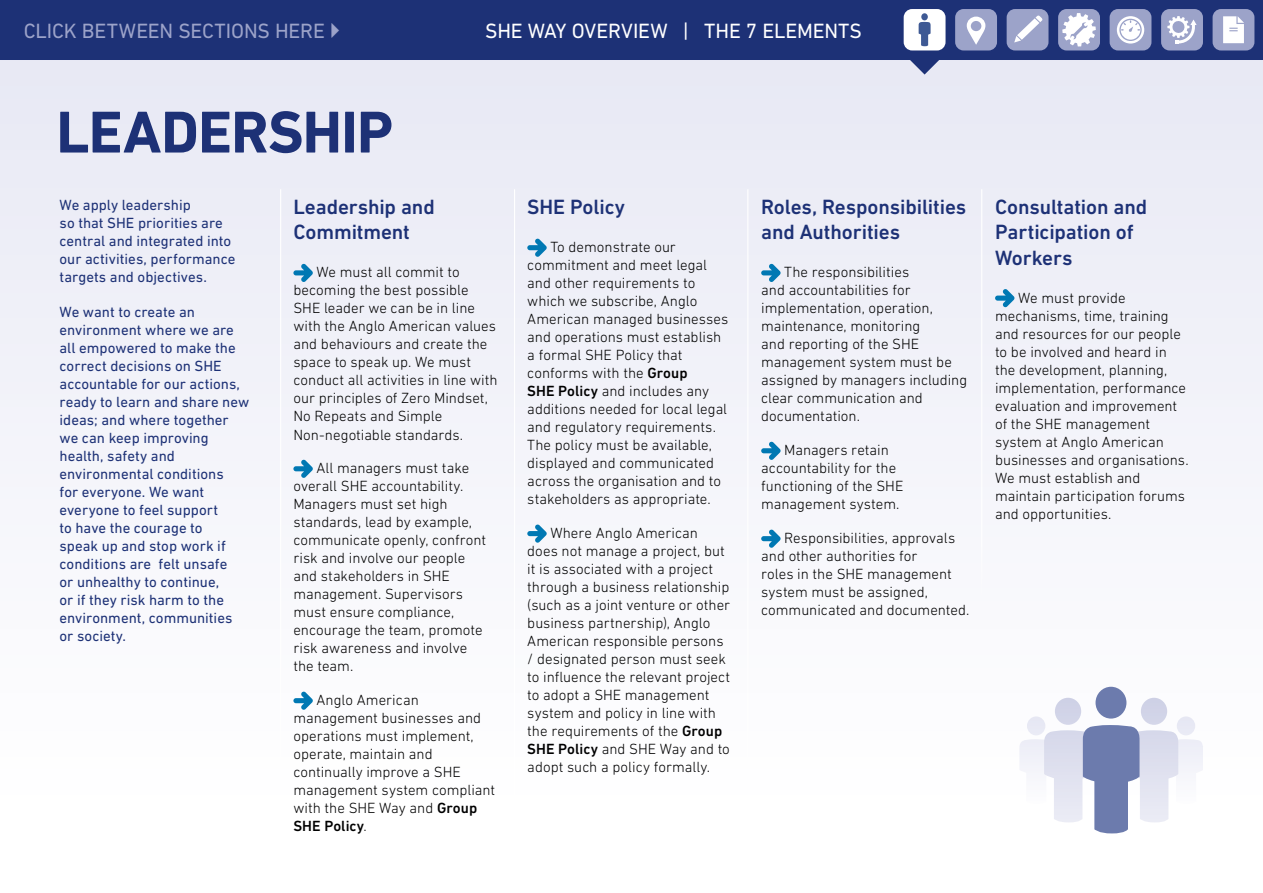
<style>
.page{position:relative;width:1263px;height:893px;background:#fff}
.page>*{position:absolute;margin:0;border:0;box-sizing:border-box;transform-origin:0 0}
.t1{font:700 60px "DIN Next LT Pro";letter-spacing:-.015em;color:#1d3176}
.t2{font:500 21px/25.2px "DIN Next LT Pro";letter-spacing:-.005em;color:#1d3176}
.t3{font:21px "DIN Next LT Pro";letter-spacing:-.01em;color:#fff}
.t4{font:21px "DIN Next LT Pro";letter-spacing:-.005em;color:#9ca3c9}
.t5{font:300 15px/18px "DIN Next LT Pro";color:#000}
.t6{font:15px/18px "DIN Next LT Pro";color:#1d3176}
.s1{font-weight:500}
</style>
<div class="page">
<div style="left:0;top:0;width:1263px;height:810px;background:#f3f4fa"></div>
<div style="left:0;top:0;width:1263px;height:60px;background:#1d3176"></div>
<div style="left:904px;top:9px;width:41px;height:41px;background:#fff;border-radius:8px"></div>
<div style="left:921px;top:13px;width:7px;height:7px;background:#3e5994;border-radius:50%"></div>
<svg style="left:919px;top:22px;width:12px;height:24px"></svg>
<svg style="left:909px;top:60px;width:31px;height:15px"></svg>
<svg style="left:293px;top:264px;width:20px;height:18px"></svg>
<svg style="left:293px;top:459px;width:20px;height:19px"></svg>
<svg style="left:293px;top:691px;width:20px;height:19px"></svg>
<svg style="left:527px;top:238px;width:20px;height:19px"></svg>
<svg style="left:527px;top:524px;width:20px;height:19px"></svg>
<svg style="left:761px;top:264px;width:20px;height:18px"></svg>
<svg style="left:761px;top:441px;width:20px;height:19px"></svg>
<svg style="left:761px;top:529px;width:20px;height:19px"></svg>
<svg style="left:995px;top:289px;width:19px;height:18px"></svg>
<hr style="left:514px;top:189px;width:1px;height:644px;background:#fff">
<hr style="left:280px;top:189px;width:1px;height:644px;background:#fff">
<hr style="left:747px;top:189px;width:1px;height:644px;background:#fff">
<hr style="left:981px;top:189px;width:1px;height:416px;background:#fff">
<div style="left:1027px;top:716px;width:18px;height:19px;background:#e6e8f4;border-radius:9px"></div>
<div style="left:1177px;top:716px;width:18px;height:19px;background:#e6e8f4;border-radius:9px"></div>
<div style="left:1141px;top:698px;width:26px;height:27px;background:#d1d3e7;border-radius:13px"></div>
<div style="left:1055px;top:698px;width:26px;height:27px;background:#d1d3e7;border-radius:13px"></div>
<div style="left:1095px;top:687px;width:31px;height:32px;background:#6c7bad;border-radius:50%"></div>
<svg style="left:1019px;top:725px;width:184px;height:108px"></svg>
<div style="left:955px;top:9px;width:42px;height:41px;background:#9ca3c9;border-radius:8px"></div>
<svg style="left:967px;top:17px;width:18px;height:28px"></svg>
<div style="left:1007px;top:9px;width:41px;height:41px;background:#9ca3c9;border-radius:8px"></div>
<svg style="left:1014px;top:15px;width:29px;height:27px"></svg>
<div style="left:1212px;top:9px;width:42px;height:41px;background:#9ca3c9;border-radius:8px"></div>
<svg style="left:1223px;top:16px;width:21px;height:27px"></svg>
<div style="left:1109px;top:9px;width:42px;height:41px;background:#9ca3c9;border-radius:8px"></div>
<svg style="left:1117px;top:16px;width:27px;height:28px"></svg>
<div style="left:1161px;top:9px;width:42px;height:41px;background:#9ca3c9;border-radius:8px"></div>
<svg style="left:1167px;top:16px;width:30px;height:27px"></svg>
<div style="left:1058px;top:9px;width:42px;height:41px;background:#9ca3c9;border-radius:8px"></div>
<svg style="left:1062px;top:13px;width:34px;height:33px"></svg>
<h2 class="t4" style="left:24px;top:19px;width:303px">CLICK BETWEEN SECTIONS HERE</h2>
<h2 class="t3" style="left:485px;top:18px;width:378px">SHE WAY OVERVIEW | THE 7 ELEMENTS</h2>
<h1 class="t1" style="left:56px;top:97px;width:338px">LEADERSHIP</h1>
<p class="t6" style="left:60px;top:195px;width:177px">We apply leadership<br>so that SHE priorities are central and integrated into our activities, performance targets and objectives.</p>
<p class="t6" style="left:60px;top:302px;width:191px">We want to create an environment where we are all empowered to make the correct decisions on SHE accountable for our actions, ready to learn and share new ideas; and where together we can keep improving health, safety and environmental conditions<br>for everyone. We want everyone to feel support<br>to have the courage to<br>speak up and stop work if conditions are felt unsafe<br>or unhealthy to continue,<br>or if they risk harm to the environment, communities or society.</p>
<h2 class="t2" style="left:293px;top:194px;width:143px">Leadership and<br>Commitment</h2>
<p class="t5" style="left:293px;top:263px;width:206px;text-indent:23px">We must all commit to becoming the best possible<br>SHE leader we can be in line with the Anglo American values and behaviours and create the space to speak up. We must conduct all activities in line with our principles of Zero Mindset,<br>No Repeats and Simple<br>Non-negotiable standards.</p>
<p class="t5" style="left:293px;top:459px;width:194px;text-indent:23px">All managers must take overall SHE accountability.<br>Managers must set high standards, lead by example, communicate openly, confront risk and involve our people and stakeholders in SHE management. Supervisors must ensure compliance, encourage the team, promote risk awareness and involve the team.</p>
<p class="t5" style="left:293px;top:691px;width:203px;text-indent:23px">Anglo American management businesses and operations must implement, operate, maintain and continually improve a SHE management system compliant with the SHE Way and <span class="s1">Group<br>SHE Policy</span>.</p>
<h2 class="t2" style="left:527px;top:194px;width:99px">SHE Policy</h2>
<p class="t5" style="left:527px;top:238px;width:203px;text-indent:23px">To demonstrate our commitment and meet legal and other requirements to which we subscribe, Anglo<br>American managed businesses and operations must establish a formal SHE Policy that conforms with the <span class="s1">Group<br>SHE Policy</span> and includes any additions needed for local legal and regulatory requirements.<br>The policy must be available, displayed and communicated across the organisation and to stakeholders as appropriate.</p>
<p class="t5" style="left:527px;top:524px;width:204px;text-indent:23px">Where Anglo American does not manage a project, but it is associated with a project through a business relationship (such as a joint venture or other business partnership), Anglo<br>American responsible persons / designated person must seek to influence the relevant project to adopt a SHE management system and policy in line with the requirements of the <span class="s1">Group<br>SHE Policy</span> and SHE Way and to adopt such a policy formally.</p>
<h2 class="t2" style="left:761px;top:194px;width:207px">Roles, Responsibilities and Authorities</h2>
<p class="t5" style="left:761px;top:263px;width:208px;text-indent:23px">The responsibilities<br>and accountabilities for implementation, operation, maintenance, monitoring<br>and reporting of the SHE management system must be assigned by managers including clear communication and documentation.</p>
<p class="t5" style="left:761px;top:441px;width:144px;text-align:center">Managers retain accountability for the functioning of the SHE management system.</p>
<p class="t5" style="left:761px;top:529px;width:210px;text-indent:23px">Responsibilities, approvals and other authorities for<br>roles in the SHE management system must be assigned, communicated and documented.</p>
<h2 class="t2" style="left:995px;top:194px;width:154px">Consultation and<br>Participation of<br>Workers</h2>
<p class="t5" style="left:995px;top:288px;width:195px;text-indent:23px">We must provide mechanisms, time, training and resources for our people to be involved and heard in the development, planning, implementation, performance evaluation and improvement of the SHE management system at Anglo American businesses and organisations.<br>We must establish and maintain participation forums and opportunities.</p>
</div>
